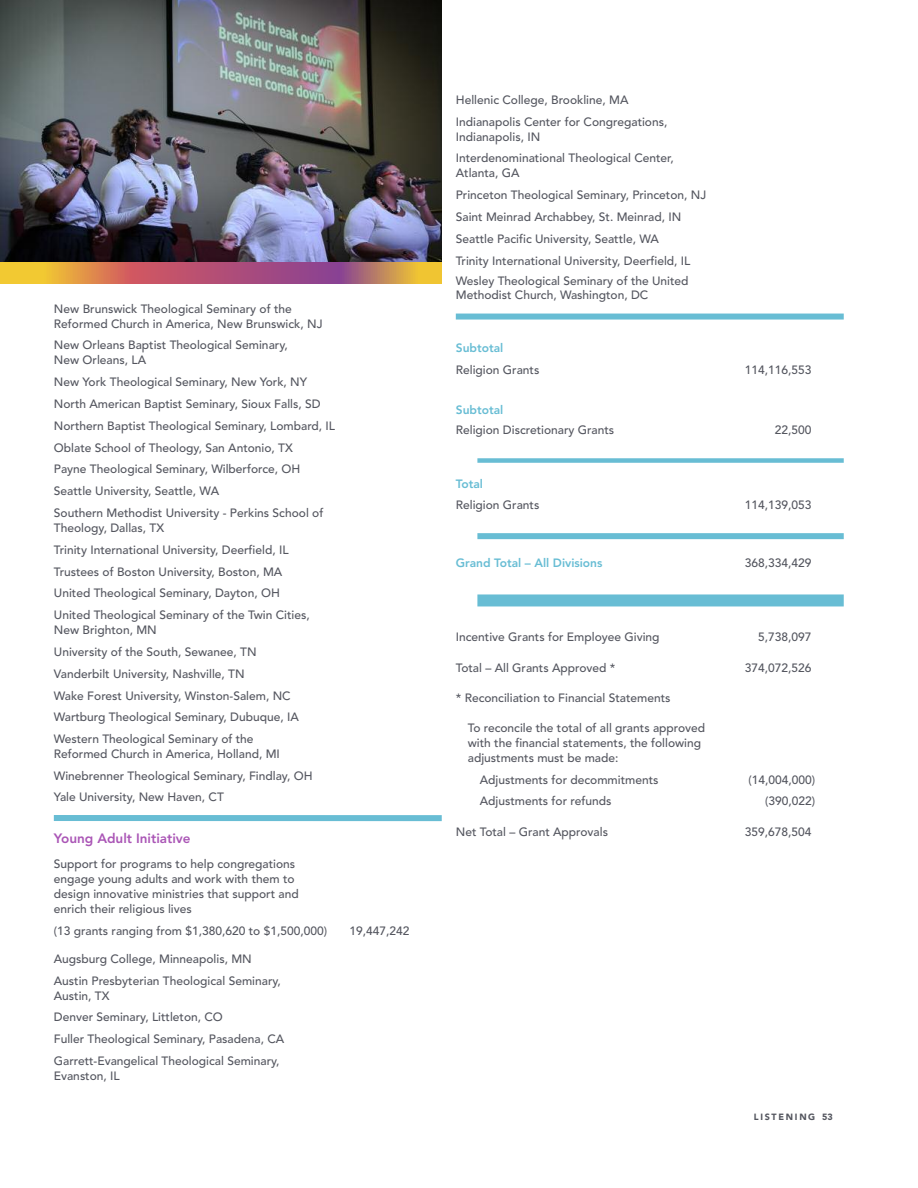
<style>
.page{position:relative;width:918px;height:1188px;background:#fff}
.page>*{position:absolute;margin:0;border:0;box-sizing:border-box;transform-origin:0 0}
.t1{font:800 13.5px "Avenir";color:#aa56b6}
.t2{font:500 12px/21.8px "Avenir";color:#54565f}
.t3{font:800 12px "Avenir";color:#68bdd4}
.t4{font:900 9px "Avenir";letter-spacing:.2em;color:#54565f}
</style>
<div class="page">
<div style="left:54px;top:815px;width:388px;height:6px;background:#68bdd4"></div>
<div style="left:456px;top:314px;width:388px;height:6px;background:#68bdd4"></div>
<div style="left:477px;top:458px;width:367px;height:5px;background:#68bdd4"></div>
<div style="left:477px;top:533px;width:367px;height:6px;background:#68bdd4"></div>
<div style="left:477px;top:594px;width:367px;height:12px;background:#68bdd4"></div>
<img style="left:0;top:0;width:442px;height:262px">
<svg style="left:0;top:262px;width:442px;height:22px;background:#c47661"></svg>
<p class="t2" style="left:54px;top:300px;width:270px;line-height:15px">New Brunswick Theological Seminary of the<br>Reformed Church in America, New Brunswick, NJ</p>
<p class="t2" style="left:54px;top:337px;width:235px;line-height:15px">New Orleans Baptist Theological Seminary,<br>New Orleans, LA</p>
<p class="t2" style="left:54px;top:370px;width:283px">New York Theological Seminary, New York, NY North American Baptist Seminary, Sioux Falls, SD Northern Baptist Theological Seminary, Lombard, IL Oblate School of Theology, San Antonio, TX<br>Payne Theological Seminary, Wilberforce, OH Seattle University, Seattle, WA<br>Southern Methodist University - Perkins School of</p>
<p class="t2" style="left:54px;top:516px;width:257px">Theology, Dallas, TX<br>Trinity International University, Deerfield, IL Trustees of Boston University, Boston, MA United Theological Seminary, Dayton, OH United Theological Seminary of the Twin Cities,</p>
<p class="t2" style="left:54px;top:618px;width:247px">New Brighton, MN<br>University of the South, Sewanee, TN Vanderbilt University, Nashville, TN<br>Wake Forest University, Winston-Salem, NC Wartburg Theological Seminary, Dubuque, IA Western Theological Seminary of the</p>
<p class="t2" style="left:54px;top:743px;width:260px">Reformed Church in America, Holland, MI<br>Winebrenner Theological Seminary, Findlay, OH</p>
<p class="t2" style="left:54px;top:785px;width:172px">Yale University, New Haven, CT</p>
<p class="t1" style="left:54px;top:828px;width:138px">Young Adult Initiative</p>
<p class="t2" style="left:54px;top:856px;width:246px;line-height:15px">Support for programs to help congregations engage young adults and work with them to design innovative ministries that support and enrich their religious lives</p>
<p class="t2" style="left:54px;top:919px;width:275px">(13 grants ranging from $1,380,620 to $1,500,000)</p>
<p class="t2" style="left:349px;top:919px;width:62px">19,447,242</p>
<p class="t2" style="left:54px;top:947px;width:229px">Augsburg College, Minneapolis, MN<br>Austin Presbyterian Theological Seminary,</p>
<p class="t2" style="left:54px;top:984px;width:232px">Austin, TX<br>Denver Seminary, Littleton, CO<br>Fuller Theological Seminary, Pasadena, CA Garrett-Evangelical Theological Seminary,</p>
<p class="t2" style="left:54px;top:1064px;width:68px">Evanston, IL</p>
<p class="t2" style="left:456px;top:88px;width:213px">Hellenic College, Brookline, MA<br>Indianapolis Center for Congregations,</p>
<p class="t2" style="left:456px;top:125px;width:220px">Indianapolis, IN<br>Interdenominational Theological Center,</p>
<p class="t2" style="left:456px;top:162px;width:252px">Atlanta, GA<br>Princeton Theological Seminary, Princeton, NJ Saint Meinrad Archabbey, St. Meinrad, IN Seattle Pacific University, Seattle, WA<br>Trinity International University, Deerfield, IL</p>
<p class="t2" style="left:456px;top:274px;width:234px;line-height:14px">Wesley Theological Seminary of the United<br>Methodist Church, Washington, DC</p>
<p class="t3" style="left:456px;top:339px;width:49px">Subtotal</p>
<p class="t2" style="left:456px;top:358px;width:85px">Religion Grants</p>
<p class="t2" style="left:745px;top:358px;width:68px">114,116,553</p>
<p class="t3" style="left:456px;top:400px;width:49px">Subtotal</p>
<p class="t2" style="left:456px;top:418px;width:160px">Religion Discretionary Grants</p>
<p class="t2" style="left:775px;top:418px;width:38px">22,500</p>
<p class="t3" style="left:456px;top:475px;width:29px">Total</p>
<p class="t2" style="left:456px;top:493px;width:85px">Religion Grants</p>
<p class="t2" style="left:745px;top:493px;width:68px">114,139,053</p>
<p class="t3" style="left:456px;top:553px;width:148px">Grand Total – All Divisions</p>
<p class="t2" style="left:745px;top:551px;width:68px">368,334,429</p>
<p class="t2" style="left:456px;top:626px;width:205px">Incentive Grants for Employee Giving</p>
<p class="t2" style="left:758px;top:626px;width:55px">5,738,097</p>
<p class="t2" style="left:456px;top:656px;width:161px">Total – All Grants Approved *</p>
<p class="t2" style="left:745px;top:656px;width:68px">374,072,526</p>
<p class="t2" style="left:456px;top:686px;width:216px">* Reconciliation to Financial Statements</p>
<p class="t2" style="left:468px;top:719px;width:239px;line-height:15px">To reconcile the total of all grants approved with the financial statements, the following adjustments must be made:</p>
<p class="t2" style="left:480px;top:768px;width:180px">Adjustments for decommitments</p>
<p class="t2" style="left:748px;top:768px;width:68px">(14,004,000)</p>
<p class="t2" style="left:480px;top:790px;width:133px">Adjustments for refunds</p>
<p class="t2" style="left:765px;top:790px;width:52px">(390,022)</p>
<p class="t2" style="left:456px;top:820px;width:154px">Net Total – Grant Approvals</p>
<p class="t2" style="left:745px;top:820px;width:68px">359,678,504</p>
<p class="t4" style="left:754px;top:1109px;width:81px">LISTENING 53</p>
</div>
